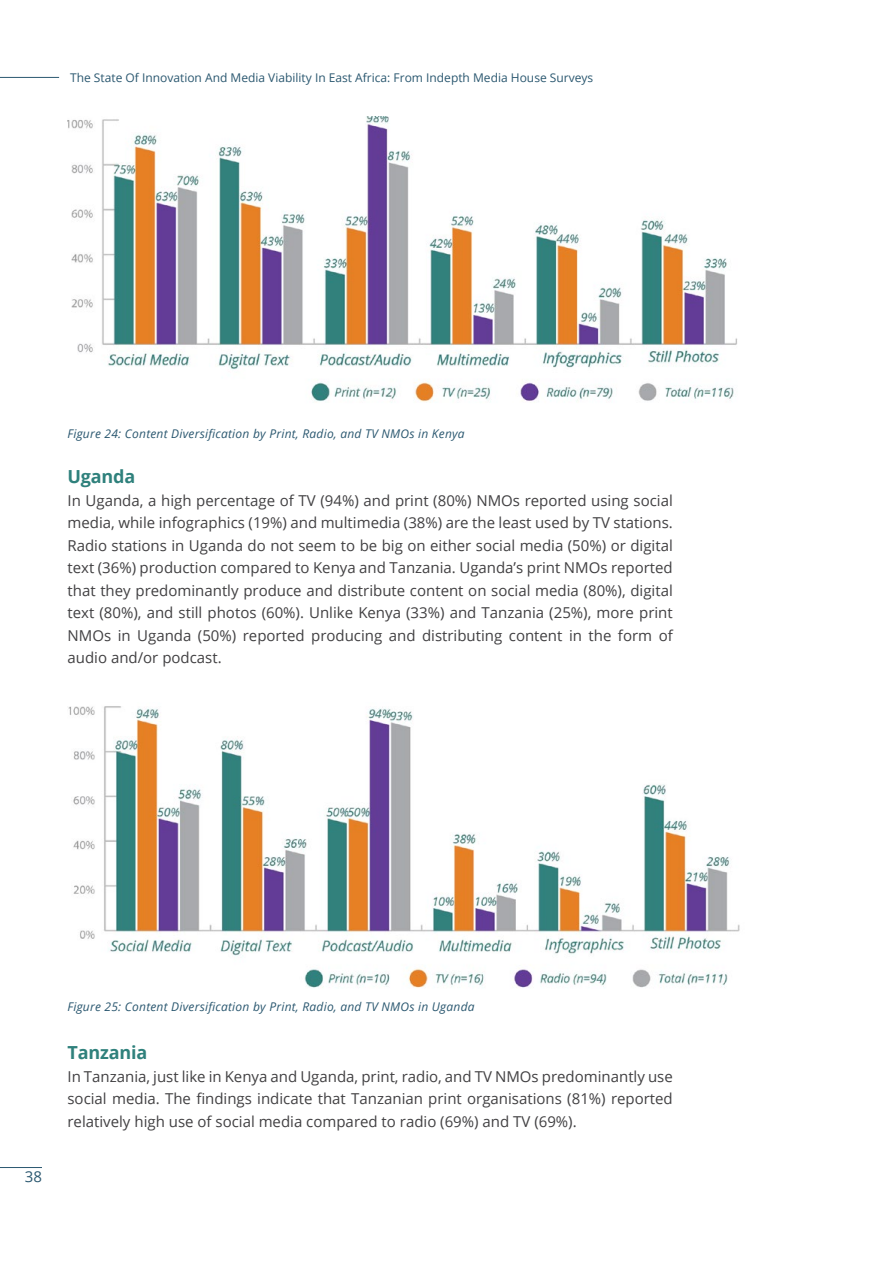
<style>
.page{position:relative;width:893px;height:1263px;background:#fff}
.page>*{position:absolute;margin:0;border:0;box-sizing:border-box;transform-origin:0 0}
.t1{font:700 18px "Open Sans";letter-spacing:-.01em;color:#2f817c}
.t2{font:15px/22.5px "Open Sans";color:#414042;text-align:justify}
.t3{font:15px "Open Sans";color:#2b5870}
.t4{font:italic 12px "Open Sans";letter-spacing:.02em;color:#2b5870}
.t5{font:12px "Open Sans";color:#2b5870}
</style>
<div class="page">
<hr style="left:0;top:77px;width:59px;height:1px;background:#2b5870">
<hr style="left:0;top:1167px;width:42px;height:1px;background:#2b5870">
<img style="left:68px;top:116px;width:669px;height:287px">
<img style="left:68px;top:706px;width:672px;height:282px">
<p class="t5" style="left:70px;top:69px;width:525px">The State Of Innovation And Media Viability In East Africa: From Indepth Media House Surveys</p>
<p class="t4" style="left:68px;top:425px;width:399px">Figure 24: Content Diversification by Print, Radio, and TV NMOs in Kenya</p>
<p class="t1" style="left:68px;top:464px;width:69px">Uganda</p>
<p class="t2" style="left:68px;top:488px;width:607px">In Uganda, a high percentage of TV (94%) and print (80%) NMOs reported using social media, while infographics (19%) and multimedia (38%) are the least used by TV stations.<br>Radio stations in Uganda do not seem to be big on either social media (50%) or digital text (36%) production compared to Kenya and Tanzania. Uganda’s print NMOs reported that they predominantly produce and distribute content on social media (80%), digital text (80%), and still photos (60%). Unlike Kenya (33%) and Tanzania (25%), more print NMOs in Uganda (50%) reported producing and distributing content in the form of audio and/or podcast.</p>
<p class="t3" style="left:25px;top:1166px;width:19px">38</p>
<p class="t4" style="left:68px;top:998px;width:409px">Figure 25: Content Diversification by Print, Radio, and TV NMOs in Uganda</p>
<p class="t1" style="left:68px;top:1040px;width:81px">Tanzania</p>
<p class="t2" style="left:68px;top:1064px;width:607px">In Tanzania, just like in Kenya and Uganda, print, radio, and TV NMOs predominantly use social media. The findings indicate that Tanzanian print organisations (81%) reported relatively high use of social media compared to radio (69%) and TV (69%).</p>
</div>
